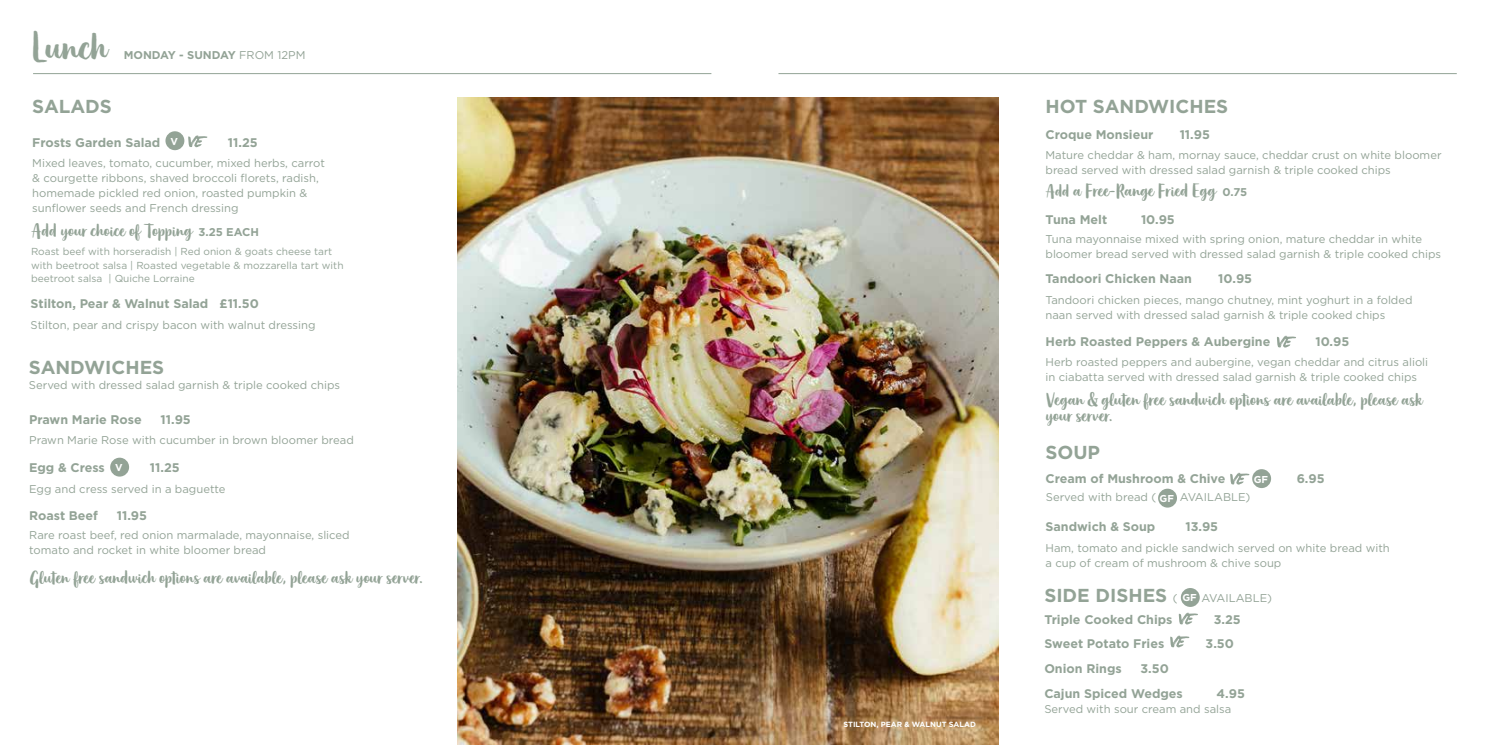
<style>
.page{position:relative;width:1489px;height:745px;background:#fff}
.page>*{position:absolute;margin:0;border:0;box-sizing:border-box;transform-origin:0 0}
.t1{font:40px "Organika Script";color:#93a396}
.t2{font:18.75px/16.2px "Organika Script";color:#93a396}
.t3{font:700 18.75px "Gotham";color:#93a396}
.t4{font:700 12.5px/24.8px "Gotham";color:#93a396}
.t5{font:11.25px/15px "Gotham";color:#93a396}
.t6{font:700 11.25px "Gotham";color:#93a396}
.t7{font:10.12px/13.5px "Gotham";color:#93a396}
.t8{font:700 10px "Gotham";color:#fff}
.t9{font:700 7.5px "Gotham";color:#fff}
.s1{font-weight:400}
.s2{font-family:"Gotham";font-weight:700;font-size:11.25px}
.s3{font-size:17.5px}
.s4{font-weight:400;font-size:11.25px}
</style>
<div class="page">
<hr style="left:33px;top:73px;width:678px;height:1px;background:#93a396">
<img style="left:457px;top:97px;width:541px;height:647px">
<hr style="left:778px;top:73px;width:678px;height:1px;background:#93a396">
<div style="left:110px;top:457px;width:19px;height:19px;background:#93a396;border-radius:50%"></div>
<div style="left:1180px;top:587px;width:19px;height:19px;background:#93a396;border-radius:50%"></div>
<svg style="left:1178px;top:612px;width:19px;height:12px"></svg>
<svg style="left:1170px;top:635px;width:19px;height:12px"></svg>
<svg style="left:1277px;top:335px;width:19px;height:12px"></svg>
<svg style="left:1230px;top:472px;width:19px;height:12px"></svg>
<div style="left:1252px;top:469px;width:18px;height:19px;background:#93a396;border-radius:50%"></div>
<div style="left:1157px;top:488px;width:19px;height:19px;background:#93a396;border-radius:50%"></div>
<div style="left:165px;top:131px;width:19px;height:19px;background:#93a396;border-radius:50%"></div>
<svg style="left:188px;top:135px;width:19px;height:12px"></svg>
<h1 class="t1" style="left:31px;top:23px;width:77px">Lunch</h1>
<p class="t6" style="left:124px;top:47px;width:183px">MONDAY - SUNDAY <span class="s1">FROM 12PM</span></p>
<h2 class="t3" style="left:32px;top:94px;width:81px">SALADS</h2>
<p class="t4" style="left:32px;top:129px;width:129px">Frosts Garden Salad</p>
<p class="t4" style="left:228px;top:129px;width:31px">11.25</p>
<p class="t5" style="left:32px;top:155px;width:294px">Mixed leaves, tomato, cucumber, mixed herbs, carrot &amp; courgette ribbons, shaved broccoli florets, radish, homemade pickled red onion, roasted pumpkin &amp; sunflower seeds and French dressing</p>
<p class="t8" style="left:170px;top:134px;width:9px">V</p>
<h2 class="t2" style="left:31px;top:223px;width:229px">Add your choice of Topping <span class="s2">3.25 EACH</span></h2>
<p class="t7" style="left:31px;top:244px;width:314px">Roast beef with horseradish | Red onion &amp; goats cheese tart with beetroot salsa | Roasted vegetable &amp; mozzarella tart with beetroot salsa | Quiche Lorraine</p>
<p class="t4" style="left:31px;top:291px;width:230px">Stilton, Pear &amp; Walnut Salad £11.50</p>
<p class="t5" style="left:31px;top:316px;width:286px">Stilton, pear and crispy bacon with walnut dressing</p>
<h2 class="t3" style="left:29px;top:355px;width:137px">SANDWICHES</h2>
<p class="t5" style="left:29px;top:377px;width:313px">Served with dressed salad garnish &amp; triple cooked chips</p>
<p class="t4" style="left:29px;top:406px;width:114px">Prawn Marie Rose</p>
<p class="t4" style="left:160px;top:406px;width:32px">11.95</p>
<p class="t5" style="left:29px;top:432px;width:326px">Prawn Marie Rose with cucumber in brown bloomer bread</p>
<p class="t4" style="left:29px;top:454px;width:77px">Egg &amp; Cress</p>
<p class="t4" style="left:150px;top:454px;width:31px">11.25</p>
<p class="t5" style="left:29px;top:480px;width:198px">Egg and cress served in a baguette</p>
<p class="t4" style="left:29px;top:502px;width:70px">Roast Beef</p>
<p class="t4" style="left:117px;top:502px;width:32px">11.95</p>
<p class="t5" style="left:29px;top:526px;width:322px">Rare roast beef, red onion marmalade, mayonnaise, sliced tomato and rocket in white bloomer bread</p>
<p class="t8" style="left:115px;top:460px;width:9px">V</p>
<h2 class="t2" style="left:30px;top:569px;width:394px">Gluten free sandwich options are available, please ask your server.</h2>
<p class="t9" style="left:843px;top:719px;width:134px">STILTON, PEAR &amp; WALNUT SALAD</p>
<h2 class="t3" style="left:1045px;top:93px;width:184px">HOT SANDWICHES</h2>
<p class="t4" style="left:1045px;top:122px;width:109px">Croque Monsieur</p>
<p class="t4" style="left:1179px;top:122px;width:32px">11.95</p>
<p class="t5" style="left:1045px;top:148px;width:397px">Mature cheddar &amp; ham, mornay sauce, cheddar crust on white bloomer bread served with dressed salad garnish &amp; triple cooked chips</p>
<h2 class="t2" style="left:1045px;top:182px;width:203px"><span class="s3">Add</span> a Free-Range Fried Egg <span class="s2">0.75</span></h2>
<p class="t4" style="left:1045px;top:207px;width:63px">Tuna Melt</p>
<p class="t4" style="left:1140px;top:207px;width:35px">10.95</p>
<p class="t5" style="left:1045px;top:231px;width:397px">Tuna mayonnaise mixed with spring onion, mature cheddar in white bloomer bread served with dressed salad garnish &amp; triple cooked chips</p>
<p class="t4" style="left:1045px;top:266px;width:148px">Tandoori Chicken Naan</p>
<p class="t4" style="left:1218px;top:266px;width:35px">10.95</p>
<p class="t5" style="left:1045px;top:292px;width:368px">Tandoori chicken pieces, mango chutney, mint yoghurt in a folded naan served with dressed salad garnish &amp; triple cooked chips</p>
<p class="t4" style="left:1045px;top:329px;width:226px">Herb Roasted Peppers &amp; Aubergine</p>
<p class="t4" style="left:1315px;top:329px;width:35px">10.95</p>
<p class="t5" style="left:1045px;top:354px;width:384px">Herb roasted peppers and aubergine, vegan cheddar and citrus alioli in ciabatta served with dressed salad garnish &amp; triple cooked chips</p>
<h2 class="t2" style="left:1045px;top:391px;width:378px">Vegan &amp; gluten free sandwich options are available, please ask your server.</h2>
<h2 class="t3" style="left:1045px;top:439px;width:56px">SOUP</h2>
<p class="t4" style="left:1045px;top:466px;width:181px">Cream of Mushroom &amp; Chive</p>
<p class="t8" style="left:1253px;top:472px;width:16px">GF</p>
<p class="t4" style="left:1296px;top:466px;width:29px">6.95</p>
<p class="t8" style="left:1159px;top:491px;width:16px">GF</p>
<p class="t5" style="left:1045px;top:489px;width:112px">Served with bread (</p>
<p class="t5" style="left:1179px;top:489px;width:72px">AVAILABLE)</p>
<p class="t4" style="left:1045px;top:514px;width:111px">Sandwich &amp; Soup</p>
<p class="t4" style="left:1185px;top:514px;width:34px">13.95</p>
<p class="t5" style="left:1045px;top:540px;width:346px">Ham, tomato and pickle sandwich served on white bread with a cup of cream of mushroom &amp; chive soup</p>
<h2 class="t3" style="left:1044px;top:582px;width:135px">SIDE DISHES <span class="s4">(</span></h2>
<p class="t5" style="left:1201px;top:589px;width:72px">AVAILABLE)</p>
<p class="t4" style="left:1044px;top:606px;width:130px">Triple Cooked Chips</p>
<p class="t4" style="left:1213px;top:606px;width:28px">3.25</p>
<p class="t4" style="left:1044px;top:630px;width:121px">Sweet Potato Fries</p>
<p class="t4" style="left:1205px;top:630px;width:30px">3.50</p>
<p class="t4" style="left:1044px;top:655px;width:79px">Onion Rings</p>
<p class="t8" style="left:1182px;top:591px;width:16px">GF</p>
<p class="t4" style="left:1044px;top:655px;width:140px;text-indent:96px">3.50<br>Cajun Spiced Wedges</p>
<p class="t4" style="left:1216px;top:680px;width:30px">4.95</p>
<p class="t5" style="left:1044px;top:700px;width:188px">Served with sour cream and salsa</p>
</div>
